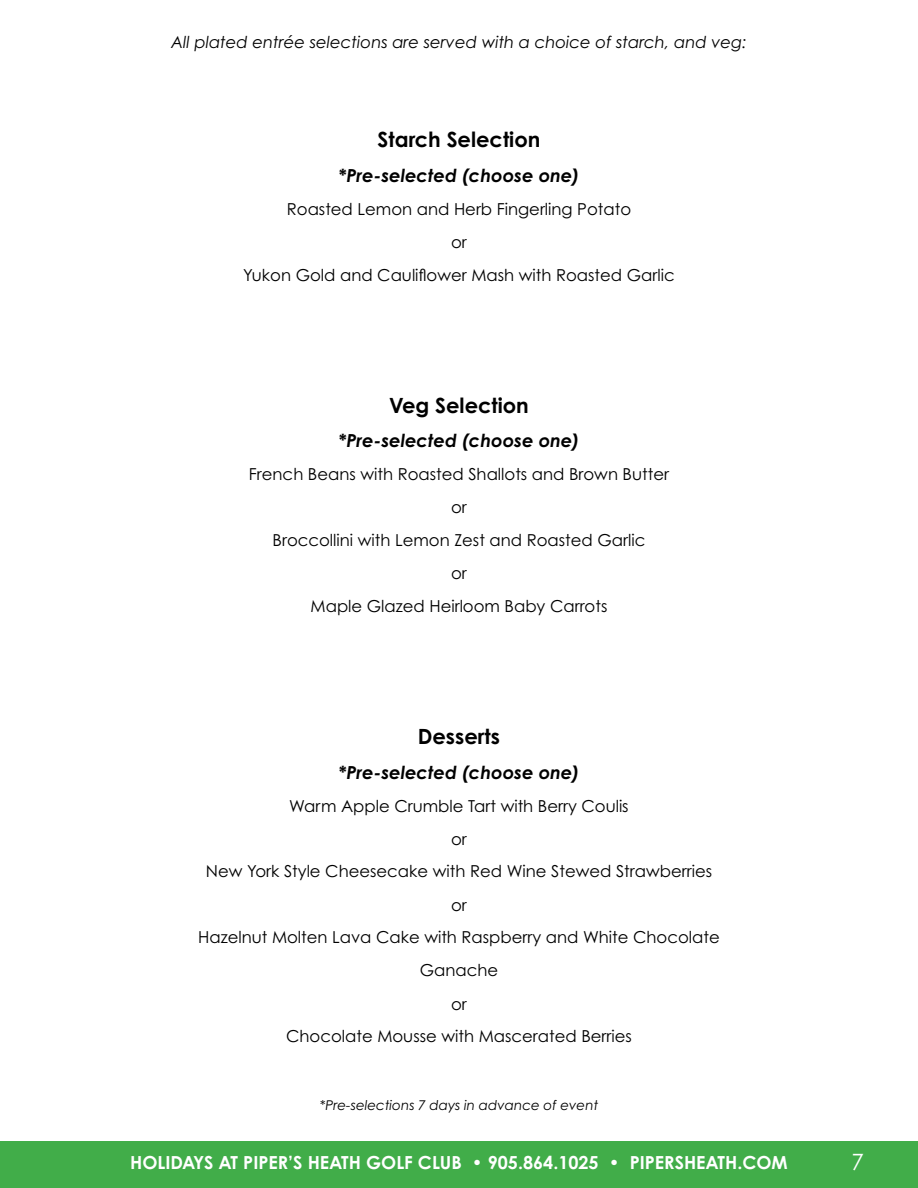
<style>
.page{position:relative;width:918px;height:1188px;background:#fff}
.page>*{position:absolute;margin:0;border:0;box-sizing:border-box;transform-origin:0 0}
.t1{font:22.5px "Century Gothic Pro";color:#fff}
.t2{font:700 21px "Century Gothic Pro";color:#000}
.t3{font:italic 700 18px "Century Gothic Pro";color:#000}
.t4{font:700 18px "Century Gothic Pro";color:#fff}
.t5{font:16.5px/32.8px "Century Gothic Pro";color:#000;text-align:center}
.t6{font:italic 16.5px "Century Gothic Pro";color:#000}
.t7{font:italic 13.5px "Century Gothic Pro";color:#000}
</style>
<div class="page">
<div style="left:0;top:1142px;width:918px;height:46px;background:#41ad49"></div>
<p class="t6" style="left:171px;top:32px;width:577px">All plated entrée selections are served with a choice of starch, and veg:</p>
<p class="t2" style="left:378px;top:126px;width:164px">Starch Selection</p>
<p class="t3" style="left:339px;top:164px;width:242px">*Pre-selected (choose one)</p>
<p class="t5" style="left:243px;top:192px;width:433px">Roasted Lemon and Herb Fingerling Potato<br>or<br>Yukon Gold and Cauliflower Mash with Roasted Garlic</p>
<p class="t2" style="left:389px;top:392px;width:141px">Veg Selection</p>
<p class="t3" style="left:339px;top:429px;width:242px">*Pre-selected (choose one)</p>
<p class="t5" style="left:249px;top:458px;width:422px">French Beans with Roasted Shallots and Brown Butter or<br>Broccollini with Lemon Zest and Roasted Garlic<br>or<br>Maple Glazed Heirloom Baby Carrots</p>
<p class="t2" style="left:418px;top:724px;width:84px">Desserts</p>
<p class="t3" style="left:339px;top:761px;width:242px">*Pre-selected (choose one)</p>
<p class="t5" style="left:198px;top:789px;width:523px">Warm Apple Crumble Tart with Berry Coulis<br>or<br>New York Style Cheesecake with Red Wine Stewed Strawberries or<br>Hazelnut Molten Lava Cake with Raspberry and White Chocolate<br>Ganache<br>or<br>Chocolate Mousse with Mascerated Berries</p>
<p class="t7" style="left:320px;top:1097px;width:280px">*Pre-selections 7 days in advance of event</p>
<p class="t4" style="left:130px;top:1151px;width:659px">HOLIDAYS AT PIPER’S HEATH GOLF CLUB • 905.864.1025 • PIPERSHEATH.COM</p>
<h1 class="t1" style="left:852px;top:1148px;width:14px">7</h1>
</div>
